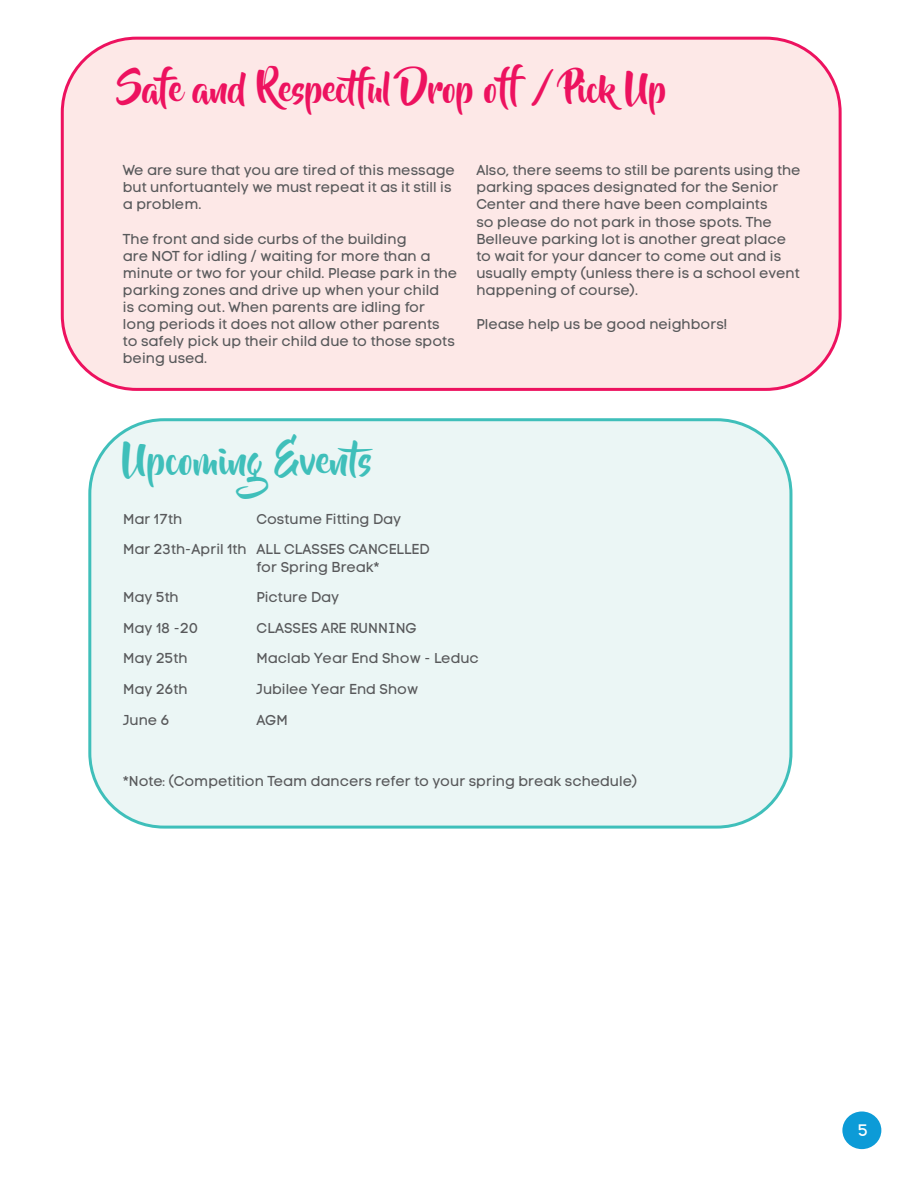
<style>
.page{position:relative;width:918px;height:1188px;background:#fff}
.page>*{position:absolute;margin:0;border:0;box-sizing:border-box;transform-origin:0 0}
.t1{font:37.5px "Beyond The Mountains";color:#3fbfba}
.t2{font:36px "Beyond The Mountains";letter-spacing:-.01em;color:#ed125f}
.t3{font:16.5px "Code Pro LC";color:#fff}
.t4{font:14.25px/17.1px "Code Pro LC";color:#58595b}
</style>
<div class="page">
<div style="left:842px;top:1112px;width:39px;height:37px;background:#0c9bd7;border-radius:50%"></div>
<div style="left:62px;top:38px;width:778px;height:351px;background:#fde8e7;border-radius:74px"></div>
<div style="left:61px;top:37px;width:781px;height:354px;border:3px solid #ed125f;border-radius:74px"></div>
<div style="left:90px;top:420px;width:701px;height:407px;background:#ebf6f5;border-radius:74px"></div>
<div style="left:88px;top:418px;width:704px;height:411px;border:3px solid #3fbfba;border-radius:74px"></div>
<h2 class="t2" style="left:117px;top:69px;width:552px">Safe and Respectful Drop off / Pick Up</h2>
<p class="t4" style="left:123px;top:162px;width:334px">We are sure that you are tired of this message but unfortuantely we must repeat it as it still is a problem.</p>
<p class="t4" style="left:123px;top:230px;width:336px">The front and side curbs of the building<br>are NOT for idling / waiting for more than a minute or two for your child. Please park in the parking zones and drive up when your child<br>is coming out. When parents are idling for long periods it does not allow other parents to safely pick up their child due to those spots being used.</p>
<p class="t4" style="left:476px;top:162px;width:326px">Also, there seems to still be parents using the parking spaces designated for the Senior Center and there have been complaints<br>so please do not park in those spots. The Belleuve parking lot is another great place to wait for your dancer to come out and is usually empty (unless there is a school event happening of course).</p>
<p class="t4" style="left:476px;top:316px;width:253px">Please help us be good neighbors!</p>
<h1 class="t1" style="left:123px;top:440px;width:262px">Upcoming Events</h1>
<p class="t4" style="left:123px;top:510px;width:61px">Mar 17th</p>
<p class="t4" style="left:123px;top:504px;width:308px;line-height:30.6px;text-indent:133px">Costume Fitting Day<br>Mar 23th-April 1th ALL CLASSES CANCELLED</p>
<p class="t4" style="left:257px;top:558px;width:125px">for Spring Break*</p>
<p class="t4" style="left:123px;top:589px;width:57px">May 5th</p>
<p class="t4" style="left:257px;top:589px;width:84px">Picture Day</p>
<p class="t4" style="left:123px;top:619px;width:77px">May 18 -20</p>
<p class="t4" style="left:257px;top:619px;width:162px">CLASSES ARE RUNNING</p>
<p class="t4" style="left:123px;top:650px;width:66px">May 25th</p>
<p class="t4" style="left:257px;top:650px;width:224px">Maclab Year End Show - Leduc</p>
<p class="t4" style="left:123px;top:681px;width:66px">May 26th</p>
<p class="t4" style="left:257px;top:681px;width:163px">Jubilee Year End Show</p>
<p class="t4" style="left:123px;top:711px;width:48px">June 6</p>
<p class="t4" style="left:257px;top:711px;width:33px">AGM</p>
<p class="t4" style="left:123px;top:772px;width:516px">*Note: (Competition Team dancers refer to your spring break schedule)</p>
<p class="t3" style="left:858px;top:1121px;width:12px">5</p>
</div>
